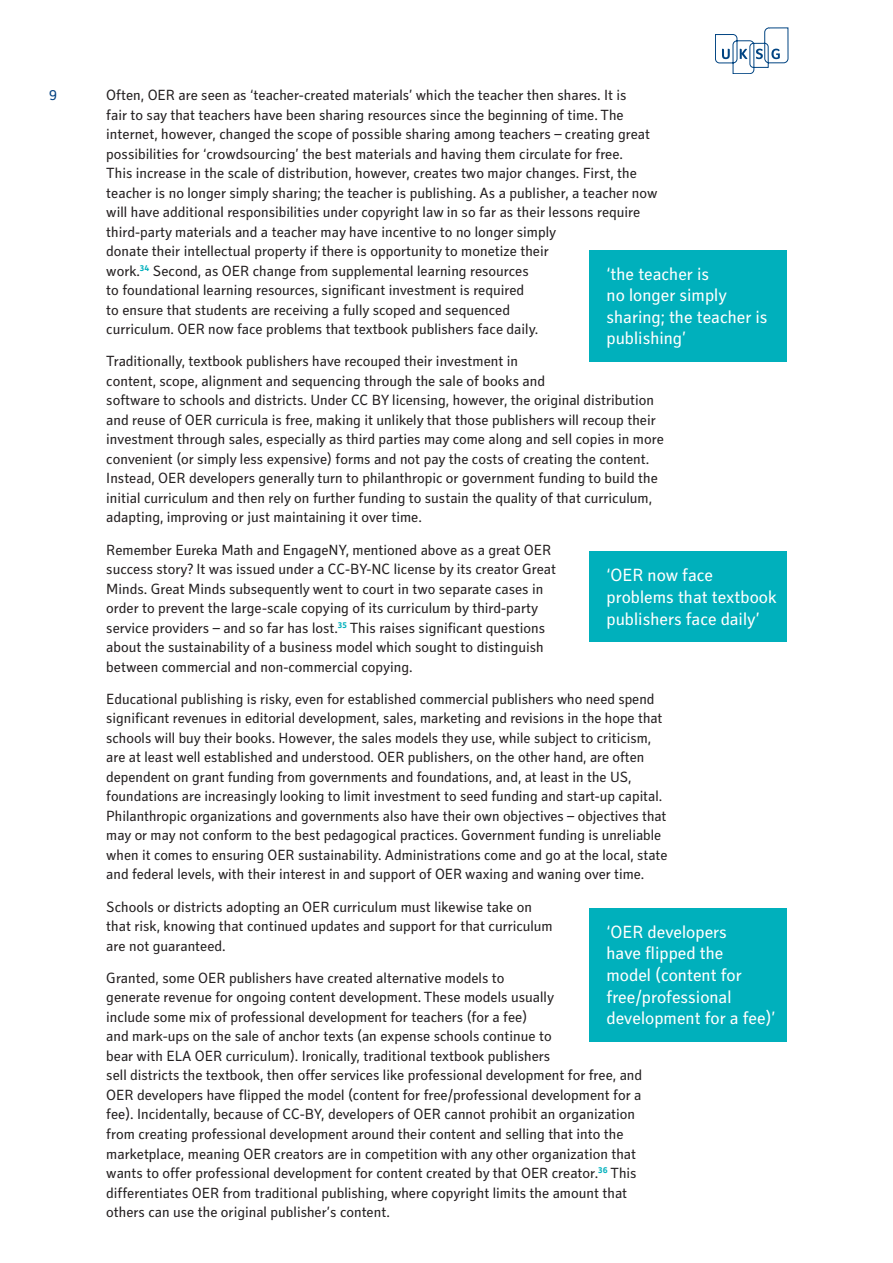
<style>
.page{position:relative;width:893px;height:1263px;background:#fff}
.page>*{position:absolute;margin:0;border:0;box-sizing:border-box;transform-origin:0 0}
.Stand_out_quote{font:18px/21.6px "Secca Std";color:#fff}
.Body{font:15px/19.5px "Secca Std";color:#231f20}
.t1{font:15px "Secca Std";color:#014081}
</style>
<div class="page">
<svg style="left:715px;top:28px;width:73px;height:46px"></svg>
<div style="left:590px;top:250px;width:197px;height:111px;background:#00b0bc"></div>
<div style="left:590px;top:551px;width:197px;height:90px;background:#00b0bc"></div>
<div style="left:590px;top:908px;width:197px;height:133px;background:#00b0bc"></div>
<p class="t1" style="left:49px;top:87px;width:10px">9</p>
<p class="Body" style="left:106px;top:86px;width:553px">Often, OER are seen as ‘teacher-created materials’ which the teacher then shares. It is<br>fair to say that teachers have been sharing resources since the beginning of time. The internet, however, changed the scope of possible sharing among teachers – creating great possibilities for ‘crowdsourcing’ the best materials and having them circulate for free.<br>This increase in the scale of distribution, however, creates two major changes. First, the teacher is no longer simply sharing; the teacher is publishing. As a publisher, a teacher now will have additional responsibilities under copyright law in so far as their lessons require third-party materials and a teacher may have incentive to no longer simply<br>donate their intellectual property if there is opportunity to monetize their<br>work.<sup>34</sup> Second, as OER change from supplemental learning resources<br>to foundational learning resources, significant investment is required<br>to ensure that students are receiving a fully scoped and sequenced<br>curriculum. OER now face problems that textbook publishers face daily.</p>
<p class="Body" style="left:106px;top:352px;width:559px">Traditionally, textbook publishers have recouped their investment in<br>content, scope, alignment and sequencing through the sale of books and<br>software to schools and districts. Under CC BY licensing, however, the original distribution and reuse of OER curricula is free, making it unlikely that those publishers will recoup their investment through sales, especially as third parties may come along and sell copies in more convenient (or simply less expensive) forms and not pay the costs of creating the content.<br>Instead, OER developers generally turn to philanthropic or government funding to build the initial curriculum and then rely on further funding to sustain the quality of that curriculum, adapting, improving or just maintaining it over time.</p>
<p class="Body" style="left:106px;top:540px;width:451px">Remember Eureka Math and EngageNY, mentioned above as a great OER success story? It was issued under a CC-BY-NC license by its creator Great Minds. Great Minds subsequently went to court in two separate cases in order to prevent the large-scale copying of its curriculum by third-party service providers – and so far has lost.<sup>35</sup> This raises significant questions about the sustainability of a business model which sought to distinguish between commercial and non-commercial copying.</p>
<p class="Body" style="left:106px;top:690px;width:563px">Educational publishing is risky, even for established commercial publishers who need spend significant revenues in editorial development, sales, marketing and revisions in the hope that schools will buy their books. However, the sales models they use, while subject to criticism, are at least well established and understood. OER publishers, on the other hand, are often dependent on grant funding from governments and foundations, and, at least in the US, foundations are increasingly looking to limit investment to seed funding and start-up capital.<br>Philanthropic organizations and governments also have their own objectives – objectives that may or may not conform to the best pedagogical practices. Government funding is unreliable when it comes to ensuring OER sustainability. Administrations come and go at the local, state and federal levels, with their interest in and support of OER waxing and waning over time.</p>
<p class="Body" style="left:106px;top:897px;width:448px">Schools or districts adopting an OER curriculum must likewise take on that risk, knowing that continued updates and support for that curriculum are not guaranteed.</p>
<p class="Body" style="left:106px;top:969px;width:537px">Granted, some OER publishers have created alternative models to<br>generate revenue for ongoing content development. These models usually<br>include some mix of professional development for teachers (for a fee)<br>and mark-ups on the sale of anchor texts (an expense schools continue to<br>bear with ELA OER curriculum). Ironically, traditional textbook publishers<br>sell districts the textbook, then offer services like professional development for free, and OER developers have flipped the model (content for free/professional development for a fee). Incidentally, because of CC-BY, developers of OER cannot prohibit an organization from creating professional development around their content and selling that into the marketplace, meaning OER creators are in competition with any other organization that wants to offer professional development for content created by that OER creator.<sup>36</sup> This differentiates OER from traditional publishing, where copyright limits the amount that others can use the original publisher’s content.</p>
<p class="Stand_out_quote" style="left:607px;top:263px;width:162px">‘the teacher is<br>no longer simply sharing; the teacher is publishing’</p>
<p class="Stand_out_quote" style="left:607px;top:565px;width:172px">‘OER now face problems that textbook publishers face daily’</p>
<p class="Stand_out_quote" style="left:607px;top:921px;width:171px">‘OER developers<br>have flipped the<br>model (content for free/professional development for a fee)’</p>
</div>
